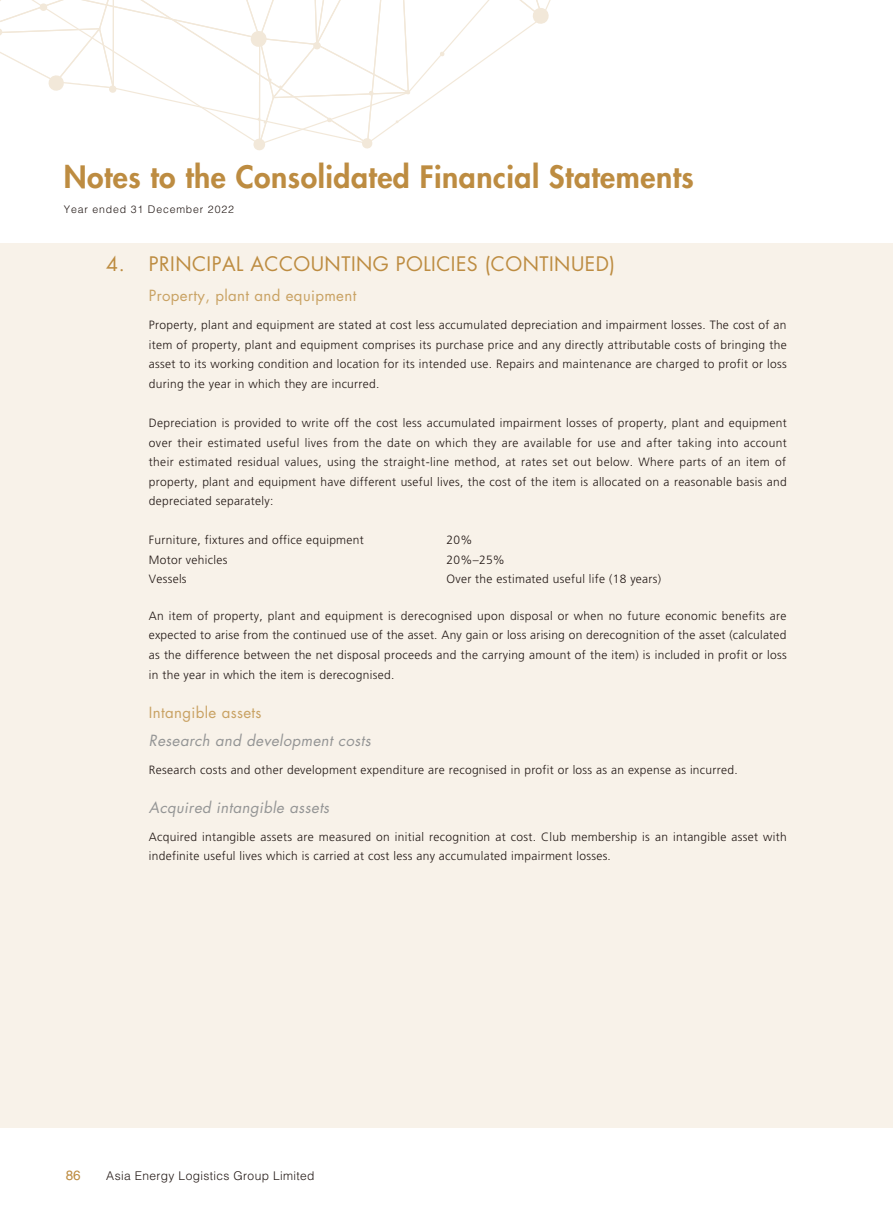
<style>
.page{position:relative;width:893px;height:1212px;background:#fff}
.page>*{position:absolute;margin:0;border:0;box-sizing:border-box;transform-origin:0 0}
.t1{font:800 30px "Futura Std";letter-spacing:.02em;color:#bd8c41}
.t2{font:19.5px "Futura Std";letter-spacing:.025em;color:#bd8c41}
.t3{font:italic 15px "Futura Std";letter-spacing:.025em;color:#949595}
.t4{font:15px "Futura Std";letter-spacing:.025em;color:#c9a263}
.t5{font:13.5px "Helvetica LT Std";color:#bd8c41}
.t6{font:300 12px/19.5px "Frutiger LT Std";letter-spacing:.025em;color:#231916;text-align:justify}
.t7{font:300 12px "Helvetica LT Std";letter-spacing:.03em;color:#231916}
.t8{font:300 10.5px "Helvetica LT Std";letter-spacing:.08em;color:#231916}
</style>
<div class="page">
<div style="left:0;top:243px;width:893px;height:884px;background:#f8f2e9"></div>
<svg style="left:0;top:0;width:551px;height:151px"></svg>
<h1 class="t1" style="left:64px;top:157px;width:631px">Notes to the Consolidated Financial Statements</h1>
<p class="t8" style="left:64px;top:203px;width:172px">Year ended 31 December 2022</p>
<h2 class="t2" style="left:106px;top:252px;width:510px">4. PRINCIPAL ACCOUNTING POLICIES (CONTINUED)</h2>
<p class="t4" style="left:149px;top:286px;width:209px">Property, plant and equipment</p>
<p class="t6" style="left:149px;top:316px;width:639px">Property, plant and equipment are stated at cost less accumulated depreciation and impairment losses. The cost of an item of property, plant and equipment comprises its purchase price and any directly attributable costs of bringing the asset to its working condition and location for its intended use. Repairs and maintenance are charged to profit or loss during the year in which they are incurred.</p>
<p class="t6" style="left:149px;top:413px;width:640px">Depreciation is provided to write off the cost less accumulated impairment losses of property, plant and equipment over their estimated useful lives from the date on which they are available for use and after taking into account their estimated residual values, using the straight-line method, at rates set out below. Where parts of an item of property, plant and equipment have different useful lives, the cost of the item is allocated on a reasonable basis and depreciated separately:</p>
<p class="t6" style="left:149px;top:530px;width:217px">Furniture, fixtures and office equipment</p>
<p class="t6" style="left:446px;top:530px;width:27px">20%</p>
<p class="t6" style="left:149px;top:550px;width:80px">Motor vehicles</p>
<p class="t6" style="left:446px;top:550px;width:60px">20%–25%</p>
<p class="t6" style="left:149px;top:569px;width:39px">Vessels</p>
<p class="t6" style="left:446px;top:569px;width:216px">Over the estimated useful life (18 years)</p>
<p class="t6" style="left:149px;top:606px;width:639px">An item of property, plant and equipment is derecognised upon disposal or when no future economic benefits are expected to arise from the continued use of the asset. Any gain or loss arising on derecognition of the asset (calculated as the difference between the net disposal proceeds and the carrying amount of the item) is included in profit or loss in the year in which the item is derecognised.</p>
<p class="t4" style="left:149px;top:702px;width:114px">Intangible assets</p>
<p class="t3" style="left:149px;top:730px;width:224px">Research and development costs</p>
<p class="t6" style="left:149px;top:760px;width:590px">Research costs and other development expenditure are recognised in profit or loss as an expense as incurred.</p>
<p class="t3" style="left:149px;top:797px;width:182px">Acquired intangible assets</p>
<p class="t6" style="left:149px;top:827px;width:639px">Acquired intangible assets are measured on initial recognition at cost. Club membership is an intangible asset with indefinite useful lives which is carried at cost less any accumulated impairment losses.</p>
<p class="t5" style="left:66px;top:1167px;width:17px">86</p>
<p class="t7" style="left:106px;top:1168px;width:210px">Asia Energy Logistics Group Limited</p>
</div>
